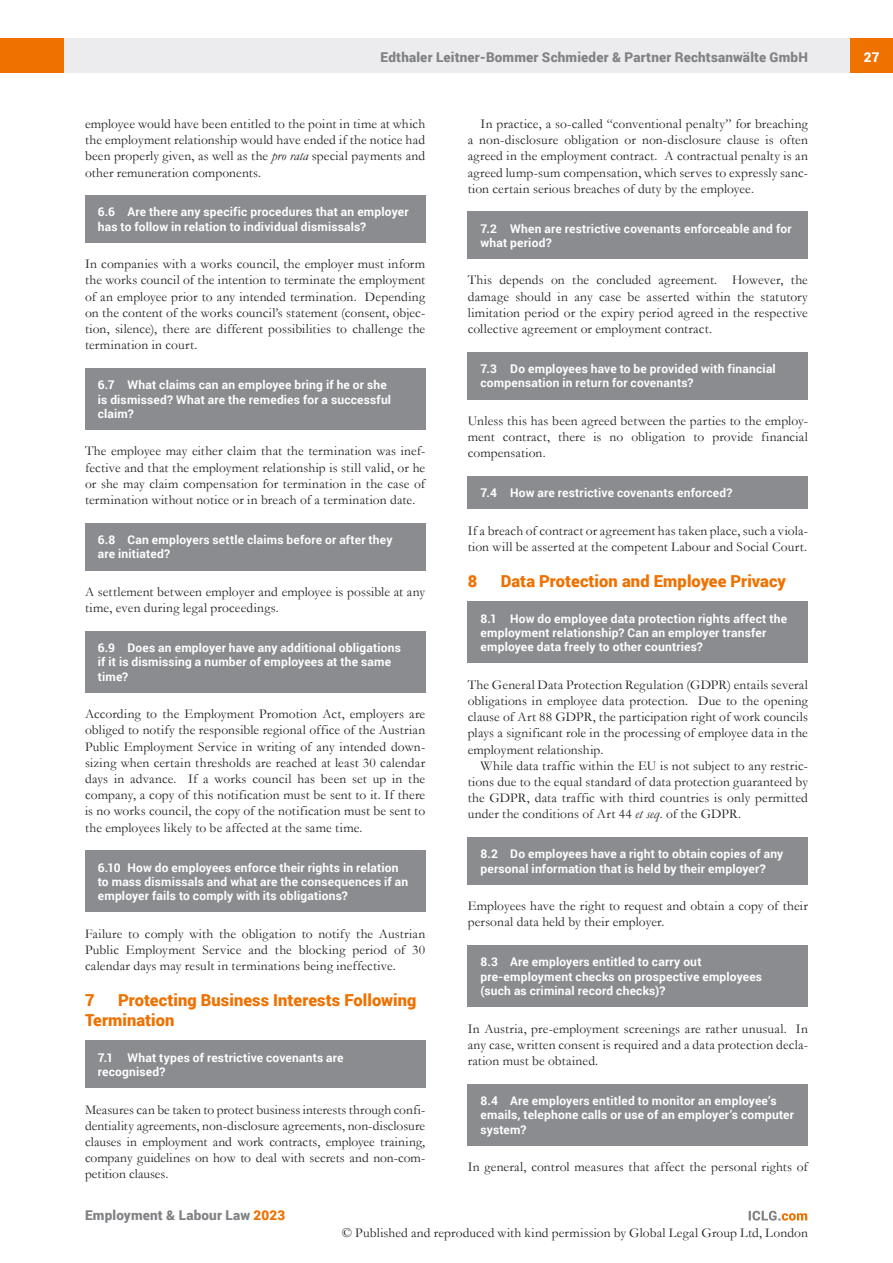
<style>
.page{position:relative;width:893px;height:1263px;background:#fff}
.page>*{position:absolute;margin:0;border:0;box-sizing:border-box;transform-origin:0 0}
.MS_Heading{font:900 16.5px/19.8px "Roboto";letter-spacing:.005em;color:#ef7100}
.MS_Body_Text_-_First{font:13.5px/16.2px "Garamond";letter-spacing:.01em;color:#231f20;text-align:justify}
.MS_Body_Text_-_Secon{font:13.5px/16.2px "Garamond";letter-spacing:.005em;color:#231f20;text-align:justify}
.t1{font:900 13.5px "Roboto";letter-spacing:.015em;color:#808285}
.t2{font:900 13.5px "Roboto";color:#fff}
.MS_-_Question{font:700 12px/14.4px "Roboto";letter-spacing:.015em;color:#fff}
.MS_-_Question_follow{font:700 12px/14.4px "Roboto";letter-spacing:.015em;color:#fff}
.s1{font-style:italic}
.s2{color:#ef7100}
</style>
<div class="page">
<div style="left:64px;top:38px;width:786px;height:34px;background:#ececee"></div>
<div style="left:850px;top:38px;width:43px;height:34px;background:#ef7100"></div>
<div style="left:0;top:38px;width:64px;height:34px;background:#ef7100"></div>
<svg style="left:749px;top:1211px;width:58px;height:9px"></svg>
<div style="left:468px;top:212px;width:340px;height:47px;background:#8a8c8f"></div>
<div style="left:468px;top:352px;width:340px;height:47px;background:#8a8c8f"></div>
<div style="left:468px;top:476px;width:340px;height:33px;background:#8a8c8f"></div>
<div style="left:468px;top:601px;width:340px;height:62px;background:#8a8c8f"></div>
<div style="left:468px;top:837px;width:340px;height:47px;background:#8a8c8f"></div>
<div style="left:468px;top:945px;width:340px;height:62px;background:#8a8c8f"></div>
<div style="left:468px;top:1084px;width:340px;height:61px;background:#8a8c8f"></div>
<div style="left:85px;top:195px;width:340px;height:48px;background:#8a8c8f"></div>
<div style="left:85px;top:368px;width:340px;height:62px;background:#8a8c8f"></div>
<div style="left:85px;top:523px;width:340px;height:47px;background:#8a8c8f"></div>
<div style="left:85px;top:631px;width:340px;height:61px;background:#8a8c8f"></div>
<div style="left:85px;top:850px;width:340px;height:62px;background:#8a8c8f"></div>
<div style="left:85px;top:1041px;width:340px;height:47px;background:#8a8c8f"></div>
<p class="t1" style="left:381px;top:48px;width:429px">Edthaler Leitner-Bommer Schmieder &amp; Partner Rechtsanwälte GmbH</p>
<p class="t2" style="left:864px;top:48px;width:17px">27</p>
<p class="MS_Body_Text_-_Secon" style="left:85px;top:115px;width:342px">employee would have been entitled to the point in time at which the employment relationship would have ended if the notice had been properly given, as well as the <span class="s1">pro rata</span> special payments and other remuneration components.</p>
<p class="MS_-_Question" style="left:98px;top:204px;width:312px">6.6 Are there any specific procedures that an employer has to follow in relation to individual dismissals?</p>
<p class="MS_Body_Text_-_First" style="left:85px;top:256px;width:342px">In companies with a works council, the employer must inform the works council of the intention to terminate the employment of an employee prior to any intended termination. Depending on the content of the works council’s statement (consent, objec&shy;tion, silence), there are different possibilities to challenge the termination in court.</p>
<p class="MS_-_Question" style="left:98px;top:377px;width:295px">6.7 What claims can an employee bring if he or she is dismissed? What are the remedies for a successful claim?</p>
<p class="MS_Body_Text_-_First" style="left:85px;top:443px;width:342px">The employee may either claim that the termination was inef&shy;fective and that the employment relationship is still valid, or he or she may claim compensation for termination in the case of termination without notice or in breach of a termination date.</p>
<p class="MS_-_Question" style="left:98px;top:532px;width:296px">6.8 Can employers settle claims before or after they are initiated?</p>
<p class="MS_Body_Text_-_First" style="left:85px;top:583px;width:342px">A settlement between employer and employee is possible at any time, even during legal proceedings.</p>
<p class="MS_-_Question" style="left:98px;top:640px;width:305px">6.9 Does an employer have any additional obligations if it is dismissing a number of employees at the same time?</p>
<p class="MS_Body_Text_-_First" style="left:85px;top:705px;width:342px">According to the Employment Promotion Act, employers are obliged to notify the responsible regional office of the Austrian Public Employment Service in writing of any intended down&shy;sizing when certain thresholds are reached at least 30 calendar days in advance. If a works council has been set up in the company, a copy of this notification must be sent to it. If there is no works council, the copy of the notification must be sent to the employees likely to be affected at the same time.</p>
<p class="MS_-_Question" style="left:98px;top:860px;width:312px">6.10 How do employees enforce their rights in relation to mass dismissals and what are the consequences if an employer fails to comply with its obligations?</p>
<p class="MS_Body_Text_-_First" style="left:85px;top:925px;width:342px">Failure to comply with the obligation to notify the Austrian Public Employment Service and the blocking period of 30 calendar days may result in terminations being ineffective.</p>
<p class="MS_Heading" style="left:85px;top:990px;width:11px">7</p>
<p class="MS_Heading" style="left:85px;top:990px;width:333px;text-indent:33px">Protecting Business Interests Following<br>Termination</p>
<p class="MS_-_Question_follow" style="left:98px;top:1050px;width:247px">7.1 What types of restrictive covenants are recognised?</p>
<p class="MS_Body_Text_-_First" style="left:85px;top:1101px;width:342px">Measures can be taken to protect business interests through confi&shy;dentiality agreements, non-disclosure agreements, non-disclosure clauses in employment and work contracts, employee training, company guidelines on how to deal with secrets and non-com&shy;petition clauses.</p>
<p class="t1" style="left:85px;top:1206px;width:202px">Employment &amp; Labour Law <span class="s2">2023</span></p>
<p class="MS_Body_Text_-_Secon" style="left:468px;top:115px;width:342px;text-indent:13px">In practice, a so-called “conventional penalty” for breaching a non-disclosure obligation or non-disclosure clause is often agreed in the employment contract. A contractual penalty is an agreed lump-sum compensation, which serves to expressly sanc&shy;tion certain serious breaches of duty by the employee.</p>
<p class="MS_-_Question" style="left:480px;top:221px;width:313px">7.2 When are restrictive covenants enforceable and for what period?</p>
<p class="MS_Body_Text_-_First" style="left:468px;top:272px;width:342px">This depends on the concluded agreement. However, the damage should in any case be asserted within the statutory limitation period or the expiry period agreed in the respective collective agreement or employment contract.</p>
<p class="MS_-_Question" style="left:480px;top:361px;width:297px">7.3 Do employees have to be provided with financial compensation in return for covenants?</p>
<p class="MS_Body_Text_-_First" style="left:468px;top:412px;width:342px">Unless this has been agreed between the parties to the employ&shy;ment contract, there is no obligation to provide financial compensation.</p>
<p class="MS_-_Question" style="left:480px;top:485px;width:253px">7.4 How are restrictive covenants enforced?</p>
<p class="MS_Body_Text_-_First" style="left:468px;top:522px;width:342px">If a breach of contract or agreement has taken place, such a viola&shy;tion will be asserted at the competent Labour and Social Court.</p>
<p class="MS_Heading" style="left:468px;top:570px;width:11px">8</p>
<p class="MS_Heading" style="left:501px;top:570px;width:287px">Data Protection and Employee Privacy</p>
<p class="MS_-_Question_follow" style="left:480px;top:611px;width:308px">8.1 How do employee data protection rights affect the employment relationship? Can an employer transfer employee data freely to other countries?</p>
<p class="MS_Body_Text_-_First" style="left:468px;top:676px;width:342px">The General Data Protection Regulation (GDPR) entails several obligations in employee data protection. Due to the opening clause of Art 88 GDPR, the participation right of work councils plays a significant role in the processing of employee data in the employment relationship.</p>
<p class="MS_Body_Text_-_Secon" style="left:468px;top:757px;width:342px;text-indent:13px">While data traffic within the EU is not subject to any restric&shy;tions due to the equal standard of data protection guaranteed by the GDPR, data traffic with third countries is only permitted under the conditions of Art 44 <span class="s1">et seq</span>. of the GDPR.</p>
<p class="MS_-_Question" style="left:480px;top:846px;width:304px">8.2 Do employees have a right to obtain copies of any personal information that is held by their employer?</p>
<p class="MS_Body_Text_-_First" style="left:468px;top:897px;width:342px">Employees have the right to request and obtain a copy of their personal data held by their employer.</p>
<p class="MS_-_Question" style="left:480px;top:954px;width:283px">8.3 Are employers entitled to carry out pre-employment checks on prospective employees (such as criminal record checks)?</p>
<p class="MS_Body_Text_-_First" style="left:468px;top:1020px;width:342px">In Austria, pre-employment screenings are rather unusual. In any case, written consent is required and a data protection decla&shy;ration must be obtained.</p>
<p class="MS_-_Question" style="left:480px;top:1093px;width:315px">8.4 Are employers entitled to monitor an employee’s emails, telephone calls or use of an employer’s computer system?</p>
<p class="MS_Body_Text_-_First" style="left:468px;top:1158px;width:342px">In general, control measures that affect the personal rights of</p>
<p class="MS_Body_Text_-_First" style="left:342px;top:1225px;width:467px">© Published and reproduced with kind permission by Global Legal Group Ltd, London</p>
</div>
